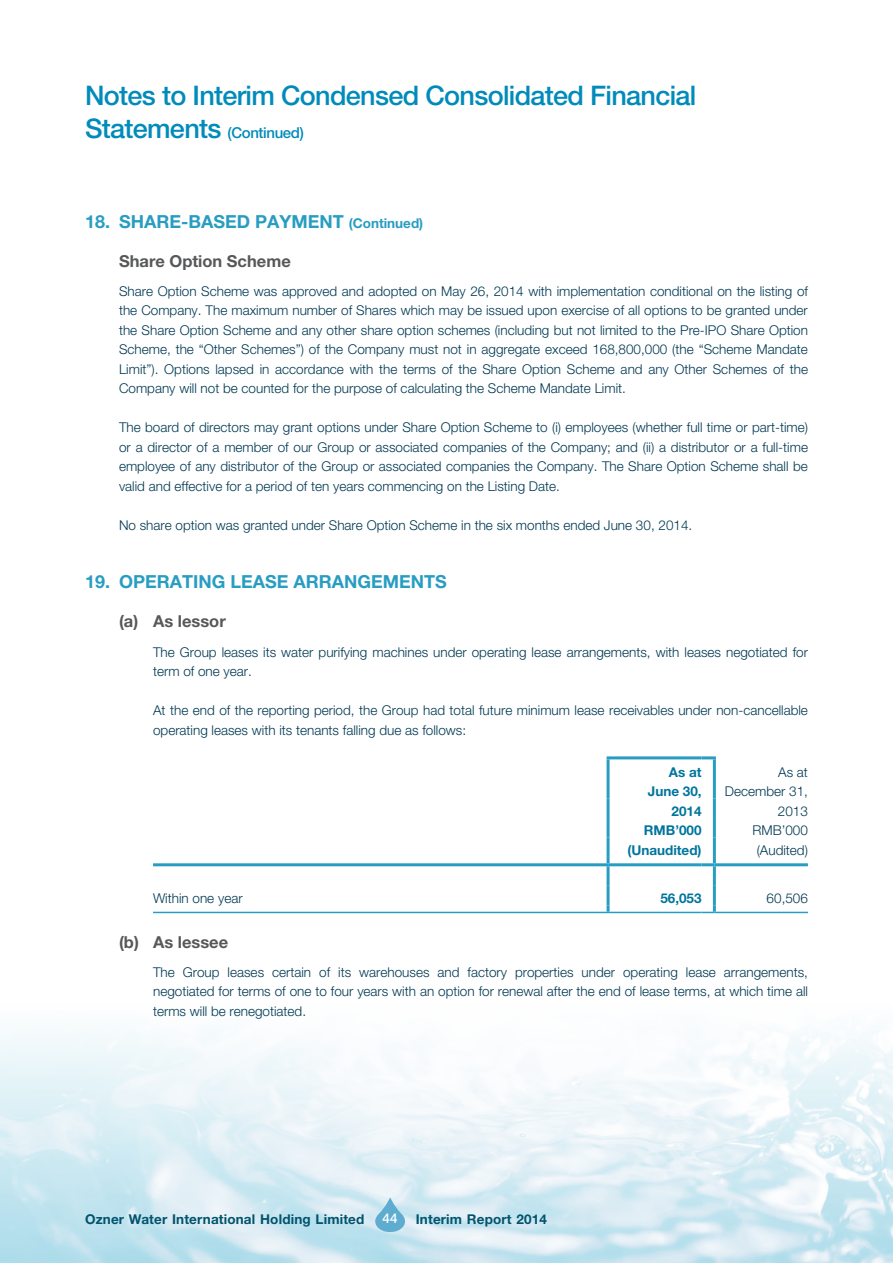
<style>
.page{position:relative;width:893px;height:1263px;background:#fff}
.page>*{position:absolute;margin:0;border:0;box-sizing:border-box;transform-origin:0 0}
.t1{font:500 27px "Helvetica Neue LT Std";letter-spacing:-.025em;color:#008bba}
.t2{font:700 18px "Helvetica Neue LT Std";color:#289dc2}
.t3{font:700 16.5px "Helvetica Neue LT Std";color:#57585a}
.t4{font:500 15px "Helvetica Neue LT Std";letter-spacing:-.025em;color:#008bba}
.t5{font:300 13.5px/19.5px "Helvetica Neue LT Std";color:#003952;text-align:justify}
.t6{font:700 13.5px "Helvetica Neue LT Std";letter-spacing:.01em;color:#00546d}
.t7{font:700 13.5px/19.5px "Helvetica Neue LT Std";color:#00759d;text-align:right}
.t8{font:500 13.5px "Helvetica Neue LT Std";color:#fff}
.s1{font-size:27px}
.s2{font-size:13.5px}
</style>
<div class="page">
<img style="left:0;top:756px;width:893px;height:507px">
<svg style="left:370px;top:1197px;width:40px;height:35px"></svg>
<hr style="left:153px;top:912px;width:455px;height:1px;background:#289dc2">
<hr style="left:608px;top:912px;width:94px;height:1px;background:#289dc2">
<hr style="left:714px;top:912px;width:94px;height:1px;background:#289dc2">
<hr style="left:607px;top:756px;width:95px;height:3px;background:#289dc2">
<hr style="left:702px;top:756px;width:14px;height:3px;background:#289dc2">
<hr style="left:607px;top:759px;width:3px;height:39px;background:#289dc2">
<hr style="left:607px;top:798px;width:3px;height:20px;background:#289dc2">
<hr style="left:607px;top:818px;width:3px;height:19px;background:#289dc2">
<hr style="left:607px;top:837px;width:3px;height:20px;background:#289dc2">
<svg style="left:607px;top:857px;width:3px;height:6px"></svg>
<hr style="left:607px;top:866px;width:3px;height:20px;background:#289dc2">
<hr style="left:607px;top:886px;width:3px;height:19px;background:#289dc2">
<svg style="left:607px;top:905px;width:3px;height:7px"></svg>
<hr style="left:713px;top:759px;width:3px;height:39px;background:#289dc2">
<hr style="left:713px;top:798px;width:3px;height:20px;background:#289dc2">
<hr style="left:713px;top:818px;width:3px;height:19px;background:#289dc2">
<hr style="left:713px;top:837px;width:3px;height:20px;background:#289dc2">
<hr style="left:713px;top:866px;width:3px;height:20px;background:#289dc2">
<hr style="left:713px;top:886px;width:3px;height:19px;background:#289dc2">
<svg style="left:702px;top:905px;width:14px;height:8px"></svg>
<hr style="left:153px;top:863px;width:455px;height:3px;background:#289dc2">
<hr style="left:608px;top:863px;width:94px;height:3px;background:#289dc2">
<svg style="left:702px;top:857px;width:14px;height:9px"></svg>
<hr style="left:714px;top:863px;width:94px;height:3px;background:#289dc2">
<h1 class="t1" style="left:85px;top:79px;width:613px">Notes to Interim Condensed Consolidated Financial</h1>
<p class="t4" style="left:85px;top:123px;width:220px"><span class="s1">Statements</span> (Continued)</p>
<p class="t2" style="left:85px;top:210px;width:340px">18. SHARE-BASED PAYMENT <span class="s2">(Continued)</span></p>
<p class="t3" style="left:119px;top:250px;width:173px">Share Option Scheme</p>
<p class="t5" style="left:119px;top:281px;width:690px">Share Option Scheme was approved and adopted on May 26, 2014 with implementation conditional on the listing of the Company. The maximum number of Shares which may be issued upon exercise of all options to be granted under the Share Option Scheme and any other share option schemes (including but not limited to the Pre-IPO Share Option Scheme, the “Other Schemes”) of the Company must not in aggregate exceed 168,800,000 (the “Scheme Mandate Limit”). Options lapsed in accordance with the terms of the Share Option Scheme and any Other Schemes of the Company will not be counted for the purpose of calculating the Scheme Mandate Limit.</p>
<p class="t5" style="left:119px;top:417px;width:690px">The board of directors may grant options under Share Option Scheme to (i) employees (whether full time or part-time) or a director of a member of our Group or associated companies of the Company; and (ii) a distributor or a full-time employee of any distributor of the Group or associated companies the Company. The Share Option Scheme shall be valid and effective for a period of ten years commencing on the Listing Date.</p>
<p class="t5" style="left:119px;top:515px;width:575px">No share option was granted under Share Option Scheme in the six months ended June 30, 2014.</p>
<p class="t2" style="left:85px;top:571px;width:363px">19. OPERATING LEASE ARRANGEMENTS</p>
<p class="t3" style="left:119px;top:611px;width:108px">(a) As lessor</p>
<p class="t5" style="left:153px;top:642px;width:656px">The Group leases its water purifying machines under operating lease arrangements, with leases negotiated for term of one year.</p>
<p class="t5" style="left:153px;top:700px;width:656px">At the end of the reporting period, the Group had total future minimum lease receivables under non-cancellable operating leases with its tenants falling due as follows:</p>
<p class="t7" style="left:648px;top:762px;width:55px">As at<br>June 30,</p>
<p class="t5" style="left:725px;top:762px;width:85px;text-align:right">As at<br>December 31,</p>
<p class="t7" style="left:672px;top:801px;width:32px">2014</p>
<p class="t5" style="left:778px;top:801px;width:32px">2013</p>
<p class="t7" style="left:644px;top:820px;width:59px">RMB’000</p>
<p class="t5" style="left:752px;top:820px;width:57px">RMB’000</p>
<p class="t7" style="left:627px;top:840px;width:76px">(Unaudited)</p>
<p class="t5" style="left:757px;top:840px;width:53px">(Audited)</p>
<p class="t5" style="left:153px;top:888px;width:91px">Within one year</p>
<p class="t7" style="left:660px;top:888px;width:43px">56,053</p>
<p class="t5" style="left:767px;top:888px;width:43px">60,506</p>
<p class="t3" style="left:119px;top:931px;width:111px">(b) As lessee</p>
<p class="t5" style="left:153px;top:962px;width:656px">The Group leases certain of its warehouses and factory properties under operating lease arrangements, negotiated for terms of one to four years with an option for renewal after the end of lease terms, at which time all terms will be renegotiated.</p>
<p class="t6" style="left:85px;top:1210px;width:281px">Ozner Water International Holding Limited</p>
<p class="t8" style="left:383px;top:1210px;width:17px">44</p>
<p class="t6" style="left:416px;top:1210px;width:133px">Interim Report 2014</p>
</div>
